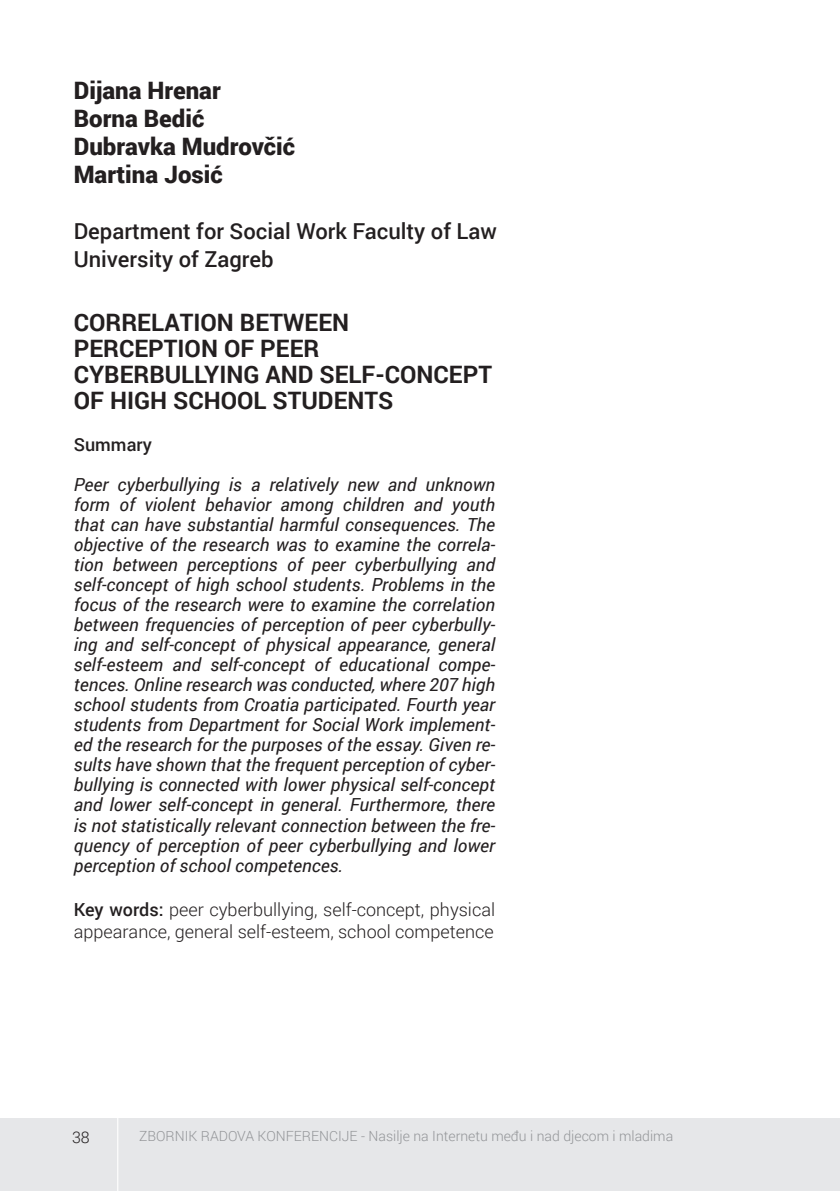
<style>
.page{position:relative;width:840px;height:1191px;background:#fff}
.page>*{position:absolute;margin:0;border:0;box-sizing:border-box;transform-origin:0 0}
.t1{font:700 24px/26px "Roboto";color:#231f20}
.t2{font:900 24px/28px "Roboto";color:#231f20}
.t3{font:500 22px/28px "Roboto";color:#231f20}
.t4{font:italic 18px/20px "Roboto";color:#231f20;text-align:justify}
.t5{font:300 18px/22px "Roboto";color:#231f20}
.t6{font:500 18px "Roboto";color:#231f20}
.t7{font:300 16px "Roboto";color:#231f20}
.t8{font:300 14px "Roboto";color:#939598}
.s1{font-weight:500}
</style>
<div class="page">
<div style="left:0;top:1118px;width:839px;height:73px;background:#e6e7e9"></div>
<hr style="left:117px;top:1117px;width:1px;height:74px;background:#fff">
<h1 class="t2" style="left:74px;top:75px;width:223px">Dijana Hrenar<br>Borna Bedić<br>Dubravka Mudrovčić<br>Martina Josić</h1>
<p class="t3" style="left:74px;top:216px;width:424px">Department for Social Work Faculty of Law<br>University of Zagreb</p>
<h1 class="t1" style="left:74px;top:309px;width:419px">CORRELATION BETWEEN<br>PERCEPTION OF PEER<br>CYBERBULLYING AND SELF-CONCEPT<br>OF HIGH SCHOOL STUDENTS</h1>
<p class="t6" style="left:74px;top:432px;width:80px">Summary</p>
<p class="t4" style="left:74px;top:474px;width:423px">Peer cyberbullying is a relatively new and unknown form of violent behavior among children and youth that can have substantial harmful consequences. The objective of the research was to examine the correla&shy;tion between perceptions of peer cyberbullying and self-concept of high school students. Problems in the focus of the research were to examine the correlation between frequencies of perception of peer cyberbully&shy;ing and self-concept of physical appearance, general self-esteem and self-concept of educational compe&shy;tences. Online research was conducted, where 207 high school students from Croatia participated. Fourth year students from Department for Social Work implement&shy;ed the research for the purposes of the essay. Given re&shy;sults have shown that the frequent perception of cyber&shy;bullying is connected with lower physical self-concept and lower self-concept in general. Furthermore, there is not statistically relevant connection between the fre&shy;quency of perception of peer cyberbullying and lower perception of school competences.</p>
<p class="t5" style="left:74px;top:897px;width:422px"><span class="s1">Key words:</span> peer cyberbullying, self-concept, physical appearance, general self-esteem, school competence</p>
<p class="t7" style="left:72px;top:1126px;width:19px">38</p>
<p class="t8" style="left:139px;top:1126px;width:535px">ZBORNIK RADOVA KONFERENCIJE - Nasilje na Internetu među i nad djecom i mladima</p>
</div>
